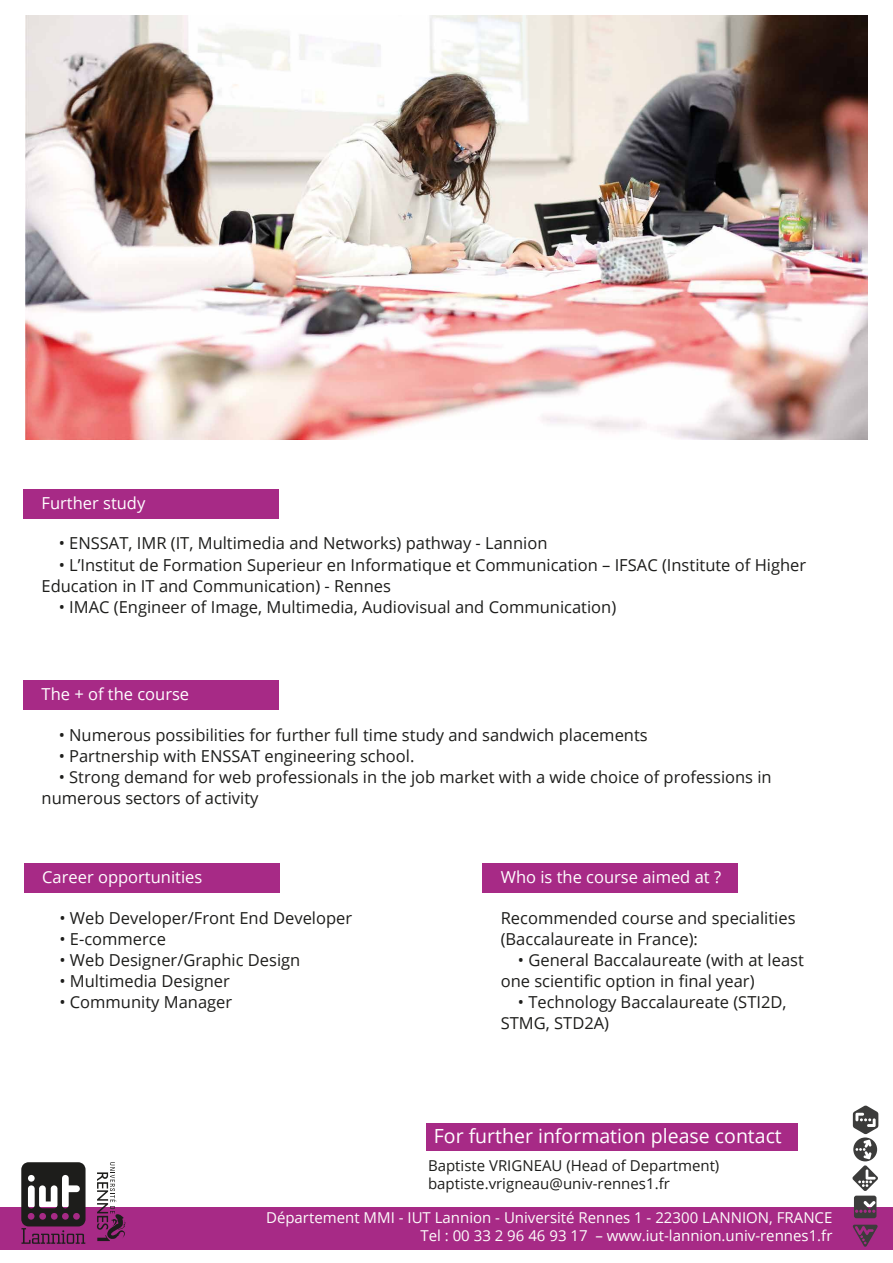
<style>
.page{position:relative;width:893px;height:1263px;background:#fff}
.page>*{position:absolute;margin:0;border:0;box-sizing:border-box;transform-origin:0 0}
.t1{font:19.5px "Open Sans";color:#fff}
.t2{font:16.5px/21px "Open Sans";color:#1d1d1b}
.t3{font:16.5px "Open Sans";color:#fff}
.t4{font:15px/18px "Open Sans";color:#fdfdfb;text-align:right}
.t5{font:15px/18px "Open Sans";color:#1d1d1b}
</style>
<div class="page">
<div style="left:0;top:1207px;width:893px;height:43px;background:#a72a86"></div>
<div style="left:426px;top:1123px;width:372px;height:28px;background:#a72a86"></div>
<svg style="left:97px;top:1162px;width:29px;height:79px"></svg>
<svg style="left:21px;top:1162px;width:65px;height:82px"></svg>
<svg style="left:853px;top:1225px;width:25px;height:22px"></svg>
<svg style="left:852px;top:1105px;width:26px;height:113px"></svg>
<img style="left:25px;top:16px;width:843px;height:424px">
<div style="left:23px;top:489px;width:255px;height:29px;background:#a72a86"></div>
<div style="left:23px;top:680px;width:255px;height:30px;background:#a72a86"></div>
<div style="left:482px;top:864px;width:256px;height:29px;background:#a72a86"></div>
<div style="left:24px;top:864px;width:255px;height:29px;background:#a72a86"></div>
<p class="t3" style="left:42px;top:491px;width:105px">Further study</p>
<p class="t2" style="left:59px;top:533px;width:490px">• ENSSAT, IMR (IT, Multimedia and Networks) pathway - Lannion</p>
<p class="t2" style="left:42px;top:554px;width:766px;text-indent:17px">• L’Institut de Formation Superieur en Informatique et Communication – IFSAC (Institute of Higher<br>Education in IT and Communication) - Rennes</p>
<p class="t2" style="left:59px;top:596px;width:559px">• IMAC (Engineer of Image, Multimedia, Audiovisual and Communication)</p>
<p class="t3" style="left:42px;top:682px;width:149px">The + of the course</p>
<p class="t2" style="left:59px;top:724px;width:590px">• Numerous possibilities for further full time study and sandwich placements</p>
<p class="t2" style="left:59px;top:745px;width:357px">• Partnership with ENSSAT engineering school.</p>
<p class="t2" style="left:42px;top:766px;width:732px;text-indent:17px">• Strong demand for web professionals in the job market with a wide choice of professions in numerous sectors of activity</p>
<p class="t3" style="left:42px;top:866px;width:162px">Career opportunities</p>
<p class="t2" style="left:59px;top:907px;width:294px">• Web Developer/Front End Developer</p>
<p class="t2" style="left:59px;top:928px;width:108px">• E-commerce</p>
<p class="t2" style="left:59px;top:949px;width:242px">• Web Designer/Graphic Design</p>
<p class="t2" style="left:59px;top:970px;width:172px">• Multimedia Designer</p>
<p class="t2" style="left:59px;top:991px;width:174px">• Community Manager</p>
<p class="t3" style="left:501px;top:866px;width:222px">Who is the course aimed at ?</p>
<p class="t2" style="left:501px;top:907px;width:296px">Recommended course and specialities (Baccalaureate in France):</p>
<p class="t2" style="left:501px;top:949px;width:305px;text-indent:17px">• General Baccalaureate (with at least one scientific option in final year)</p>
<p class="t2" style="left:501px;top:991px;width:287px;text-indent:17px">• Technology Baccalaureate (STI2D,<br>STMG, STD2A)</p>
<p class="t1" style="left:434px;top:1122px;width:349px">For further information please contact</p>
<p class="t5" style="left:428px;top:1156px;width:293px">Baptiste VRIGNEAU (Head of Department) baptiste.vrigneau@univ-rennes1.fr</p>
<p class="t4" style="left:266px;top:1208px;width:568px">Département MMI - IUT Lannion - Université Rennes 1 - 22300 LANNION, FRANCE<br>Tel : 00 33 2 96 46 93 17 – www.iut-lannion.univ-rennes1.fr</p>
</div>
